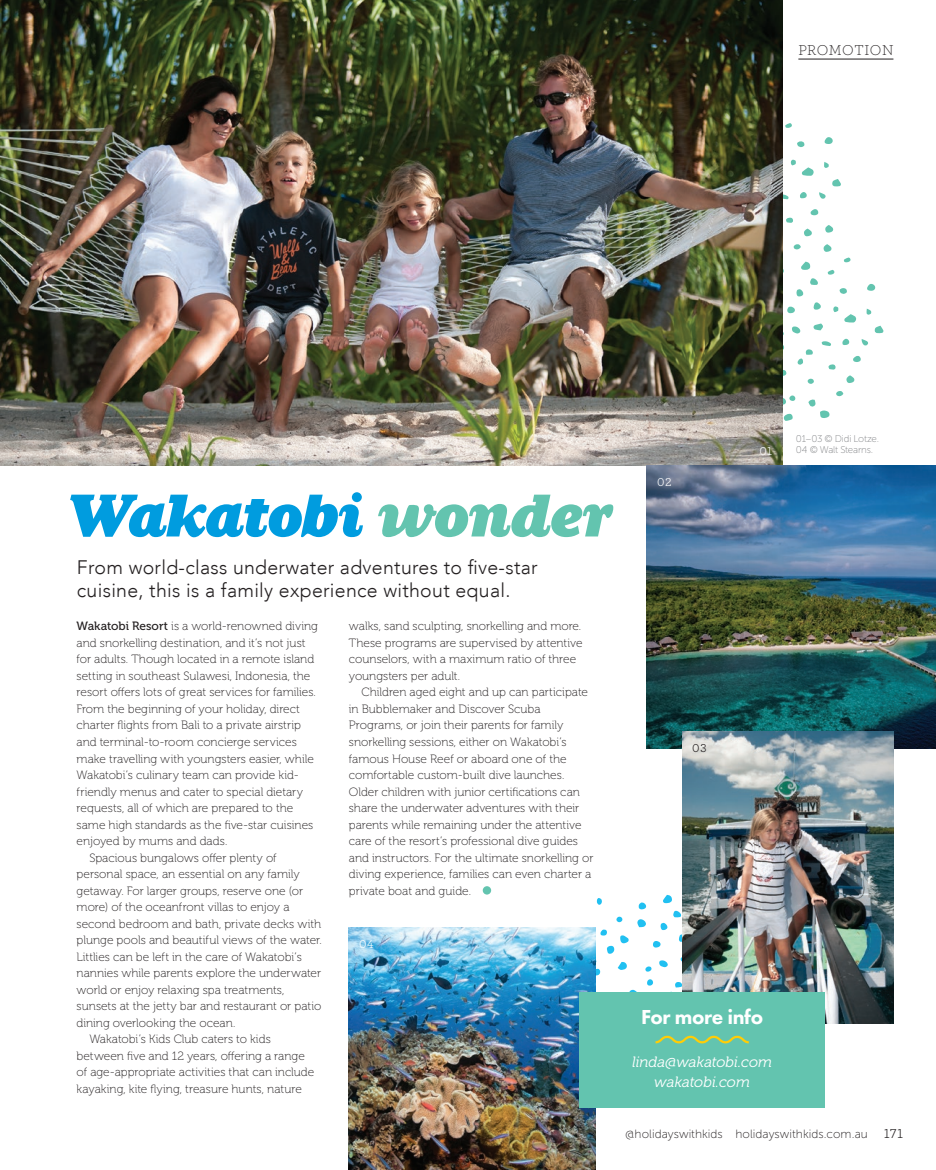
<style>
.page{position:relative;width:936px;height:1170px;background:#fff}
.page>*{position:absolute;margin:0;border:0;box-sizing:border-box;transform-origin:0 0}
.t1{font:italic 61.5px "Aurea Ultra";letter-spacing:-.015em;color:#009cdf}
.t2{font:800 21px "Futura PT";letter-spacing:-.02em;color:#fff}
.t3{font:300 19.5px/23.2px "Avenir LT";letter-spacing:.015em;color:#231f20}
.t4{font:italic 15px/19.5px "Museo 300";color:#fff;text-align:center}
.t5{font:300 15px "Archer";letter-spacing:.03em;color:#231f20}
.t6{font:12px/16.5px "Museo 100";letter-spacing:-.005em;color:#231f20}
.t7{font:12px "Museo Sans 100";letter-spacing:.005em;color:#231f20}
.t8{font:12px "Archer";color:#fff}
.t9{font:12px "Archer";color:#231f20}
.t10{font:9.75px "Museo Sans 100";letter-spacing:-.02em;color:#808285}
.s1{color:#63c4af}
.s2{font-family:"Museo 500"}
.s3{font-family:"Archer";font-size:13.5px}
</style>
<div class="page">
<svg style="left:782px;top:100px;width:101px;height:321px"></svg>
<div style="left:482px;top:886px;width:9px;height:8px;background:#63c4af;border-radius:50%"></div>
<img style="left:0;top:0;width:782px;height:466px">
<img style="left:349px;top:927px;width:246px;height:242px">
<img style="left:646px;top:466px;width:289px;height:282px">
<img style="left:682px;top:731px;width:211px;height:292px">
<div style="left:579px;top:992px;width:246px;height:115px;background:#63c4af"></div>
<img style="left:574px;top:894px;width:177px;height:162px">
<hr style="left:798px;top:59px;width:95px;height:1px;background:#231f20">
<p class="t5" style="left:798px;top:40px;width:97px">PROMOTION</p>
<h1 class="t1" style="left:65px;top:478px;width:549px">Wakatobi <span class="s1">wonder</span></h1>
<h3 class="t3" style="left:77px;top:556px;width:462px">From world-class underwater adventures to five-star cuisine, this is a family experience without equal.</h3>
<p class="t6" style="left:77px;top:618px;width:243px"><span class="s2">Wakatobi Resort</span> is a world-renowned diving</p>
<p class="t6" style="left:77px;top:634px;width:231px">and snorkelling destination, and it’s not just</p>
<p class="t6" style="left:77px;top:651px;width:239px">for adults. Though located in a remote island</p>
<p class="t6" style="left:77px;top:667px;width:235px">setting in southeast Sulawesi, Indonesia, the</p>
<p class="t6" style="left:77px;top:684px;width:241px">resort offers lots of great services for families.</p>
<p class="t6" style="left:77px;top:700px;width:225px">From the beginning of your holiday, direct</p>
<p class="t6" style="left:77px;top:717px;width:226px">charter flights from Bali to a private airstrip</p>
<p class="t6" style="left:77px;top:733px;width:222px">and terminal-to-room concierge services</p>
<p class="t6" style="left:77px;top:750px;width:239px">make travelling with youngsters easier, while</p>
<p class="t6" style="left:77px;top:766px;width:224px">Wakatobi’s culinary team can provide kid-</p>
<p class="t6" style="left:77px;top:783px;width:228px">friendly menus and cater to special dietary</p>
<p class="t6" style="left:77px;top:799px;width:218px">requests, all of which are prepared to the</p>
<p class="t6" style="left:77px;top:816px;width:238px">same high standards as the five-star cuisines</p>
<p class="t6" style="left:77px;top:832px;width:152px">enjoyed by mums and dads.</p>
<p class="t6" style="left:89px;top:849px;width:189px">Spacious bungalows offer plenty of</p>
<p class="t6" style="left:77px;top:865px;width:225px">personal space, an essential on any family</p>
<p class="t6" style="left:77px;top:882px;width:228px">getaway. For larger groups, reserve one (or</p>
<p class="t6" style="left:77px;top:898px;width:214px">more) of the oceanfront villas to enjoy a</p>
<p class="t6" style="left:77px;top:915px;width:246px">second bedroom and bath, private decks with</p>
<p class="t6" style="left:77px;top:931px;width:247px">plunge pools and beautiful views of the water.</p>
<p class="t6" style="left:77px;top:948px;width:227px">Littlies can be left in the care of Wakatobi’s</p>
<p class="t6" style="left:77px;top:964px;width:246px">nannies while parents explore the underwater</p>
<p class="t6" style="left:77px;top:981px;width:209px">world or enjoy relaxing spa treatments,</p>
<p class="t6" style="left:77px;top:997px;width:246px">sunsets at the jetty bar and restaurant or patio</p>
<p class="t6" style="left:77px;top:1014px;width:160px">dining overlooking the ocean.</p>
<p class="t6" style="left:89px;top:1030px;width:183px">Wakatobi’s Kids Club caters to kids</p>
<p class="t6" style="left:77px;top:1047px;width:230px">between five and 12 years, offering a range</p>
<p class="t6" style="left:77px;top:1063px;width:239px">of age-appropriate activities that can include</p>
<p class="t6" style="left:77px;top:1080px;width:227px">kayaking, kite flying, treasure hunts, nature</p>
<p class="t6" style="left:349px;top:618px;width:235px">walks, sand sculpting, snorkelling and more.<br>These programs are supervised by attentive counselors, with a maximum ratio of three youngsters per adult.</p>
<p class="t6" style="left:349px;top:684px;width:246px;text-indent:13px">Children aged eight and up can participate in Bubblemaker and Discover Scuba Programs, or join their parents for family snorkelling sessions, either on Wakatobi’s famous House Reef or aboard one of the comfortable custom-built dive launches.<br>Older children with junior certifications can share the underwater adventures with their parents while remaining under the attentive care of the resort’s professional dive guides and instructors. For the ultimate snorkelling or diving experience, families can even charter a private boat and guide.</p>
<p class="t8" style="left:359px;top:935px;width:16px">04</p>
<p class="t10" style="left:795px;top:433px;width:85px">01–03 © Didi Lotze.</p>
<p class="t8" style="left:657px;top:474px;width:16px">02</p>
<p class="t8" style="left:759px;top:443px;width:14px">01</p>
<p class="t10" style="left:795px;top:444px;width:79px">04 © Walt Stearns.</p>
<p class="t9" style="left:692px;top:739px;width:16px">03</p>
<h2 class="t2" style="left:641px;top:1003px;width:124px">For more info</h2>
<p class="t4" style="left:632px;top:1052px;width:141px">linda@wakatobi.com wakatobi.com</p>
<p class="t7" style="left:625px;top:1127px;width:279px">@holidayswithkids holidayswithkids.com.au <span class="s3">171</span></p>
</div>
